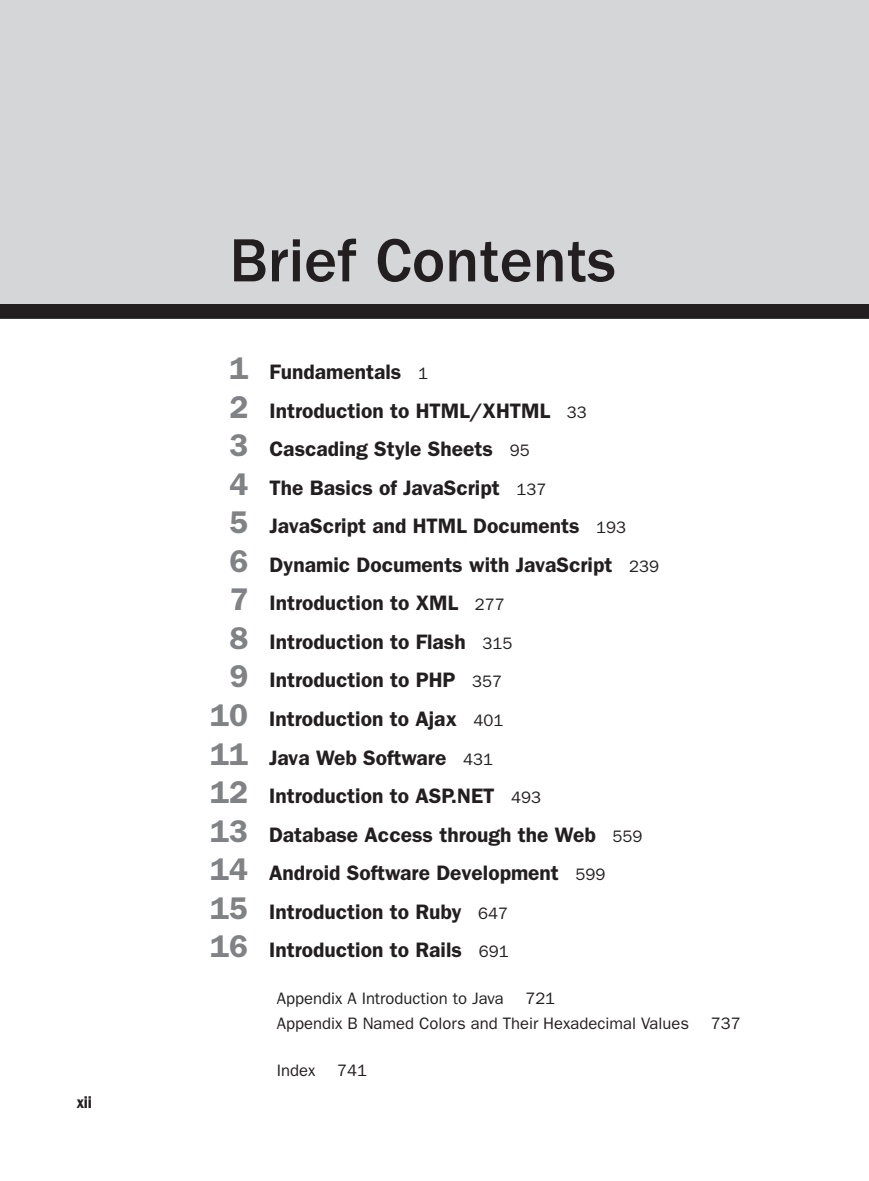
<style>
.page{position:relative;width:869px;height:1181px;background:#fff}
.page>*{position:absolute;margin:0;border:0;box-sizing:border-box;transform-origin:0 0}
.t1{font:500 63px "ITC Franklin Gothic Std";color:#231f20}
.t2{font:600 21px "ITC Franklin Gothic Std";color:#231f20}
.t3{font:17.5px "ITC Franklin Gothic Std Dm Cd";color:#231f20}
.t4{font:16.62px/24.5px "ITC Franklin Gothic Std";color:#231f20}
.s1{font-size:31.5px;color:#808285}
.s2{font-weight:400;font-size:16.62px}
</style>
<div class="page">
<div style="left:0;top:303px;width:868px;height:16px;background:#231f20"></div>
<div style="left:0;top:0;width:868px;height:304px;background:#d5d6d8"></div>
<p class="t3" style="left:77px;top:1092px;width:16px">xii</p>
<p class="t1" style="left:229px;top:225px;width:387px">Brief Contents</p>
<p class="t2" style="left:229px;top:360px;width:200px"><span class="s1">1</span> Fundamentals <span class="s2">1</span></p>
<p class="t2" style="left:229px;top:398px;width:359px"><span class="s1">2</span> Introduction to HTML/XHTML <span class="s2">33</span></p>
<p class="t2" style="left:229px;top:437px;width:301px"><span class="s1">3</span> Cascading Style Sheets <span class="s2">95</span></p>
<p class="t2" style="left:229px;top:475px;width:318px"><span class="s1">4</span> The Basics of JavaScript <span class="s2">137</span></p>
<p class="t2" style="left:229px;top:514px;width:398px"><span class="s1">5</span> JavaScript and HTML Documents <span class="s2">193</span></p>
<p class="t2" style="left:229px;top:552px;width:431px"><span class="s1">6</span> Dynamic Documents with JavaScript <span class="s2">239</span></p>
<p class="t2" style="left:229px;top:591px;width:277px"><span class="s1">7</span> Introduction to XML <span class="s2">277</span></p>
<p class="t2" style="left:229px;top:629px;width:284px"><span class="s1">8</span> Introduction to Flash <span class="s2">315</span></p>
<p class="t2" style="left:229px;top:668px;width:274px"><span class="s1">9</span> Introduction to PHP <span class="s2">357</span></p>
<p class="t2" style="left:210px;top:706px;width:295px"><span class="s1">10</span> Introduction to Ajax <span class="s2">401</span></p>
<p class="t2" style="left:210px;top:745px;width:284px"><span class="s1">11</span> Java Web Software <span class="s2">431</span></p>
<p class="t2" style="left:210px;top:783px;width:332px"><span class="s1">12</span> Introduction to ASP.NET <span class="s2">493</span></p>
<p class="t2" style="left:210px;top:822px;width:433px"><span class="s1">13</span> Database Access through the Web <span class="s2">559</span></p>
<p class="t2" style="left:210px;top:860px;width:396px"><span class="s1">14</span> Android Software Development <span class="s2">599</span></p>
<p class="t2" style="left:210px;top:899px;width:299px"><span class="s1">15</span> Introduction to Ruby <span class="s2">647</span></p>
<p class="t2" style="left:210px;top:937px;width:300px"><span class="s1">16</span> Introduction to Rails <span class="s2">691</span></p>
<p class="t4" style="left:277px;top:986px;width:228px">Appendix A I ntroduction to Java</p>
<p class="t4" style="left:277px;top:986px;width:414px;text-indent:248px">721<br>Appendix B Named Colors and Their Hexadecimal Values</p>
<p class="t4" style="left:277px;top:1058px;width:40px">I ndex</p>
<p class="t4" style="left:337px;top:1058px;width:31px">741</p>
<p class="t4" style="left:710px;top:1011px;width:31px">737</p>
</div>
